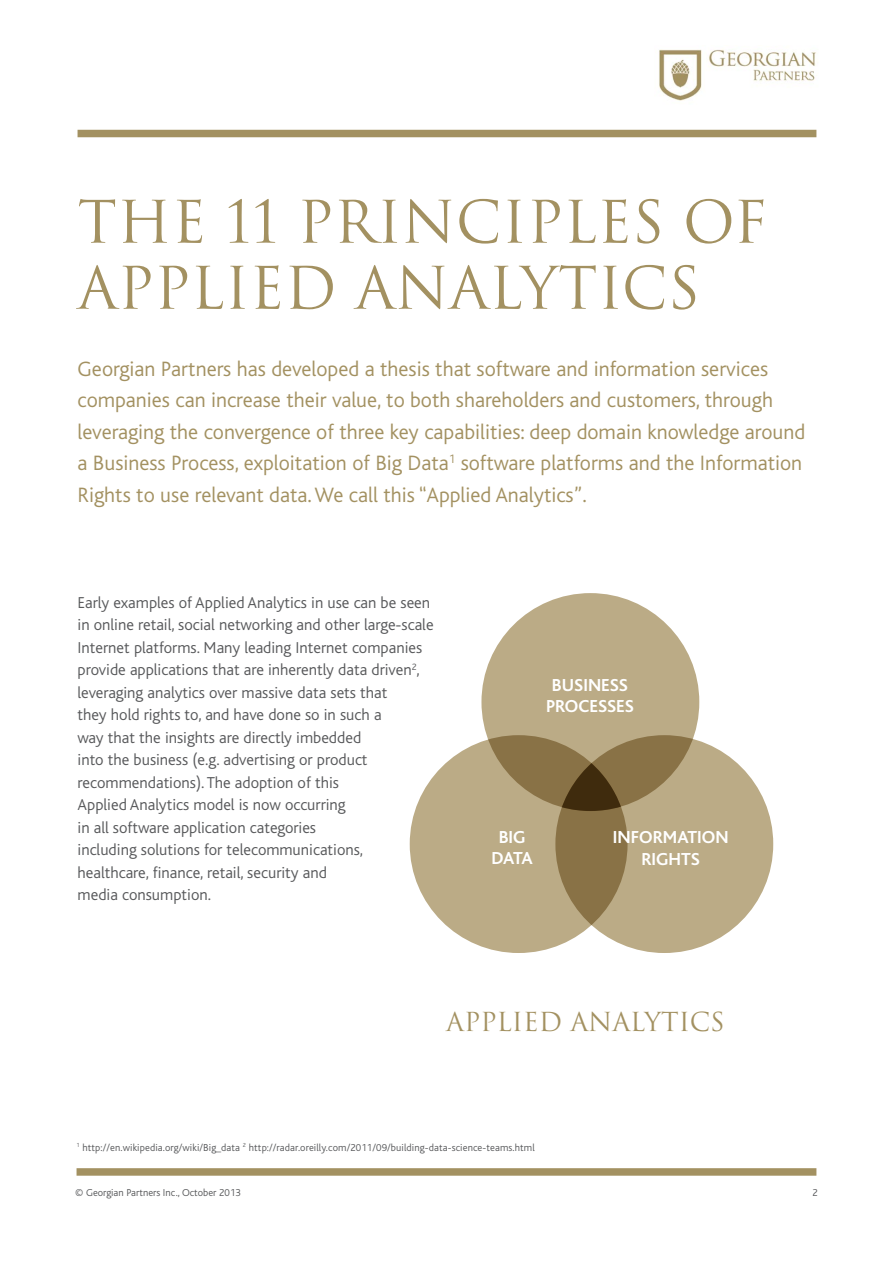
<style>
.page{position:relative;width:893px;height:1263px;background:#fff}
.page>*{position:absolute;margin:0;border:0;box-sizing:border-box;transform-origin:0 0}
.t1{font:57px/66px "Trajan";color:#a39161}
.t2{font:25.5px "Trajan";color:#a39161}
.t3{font:300 21.75px/31.5px "Bliss";color:#a39161}
.t4{font:700 18.15px/21.5px "Bliss";color:#fff;text-align:center}
.t5{font:300 16.5px/22.5px "Bliss";color:#58595b}
.t6{font:300 10.5px "Bliss";letter-spacing:.01em;color:#58595b}
</style>
<div class="page">
<div style="left:77px;top:1168px;width:739px;height:8px;background:#a39161"></div>
<img style="left:659px;top:49px;width:157px;height:52px">
<div style="left:78px;top:130px;width:738px;height:7px;background:#a39161"></div>
<div style="left:481px;top:593px;width:218px;height:218px;background:#bbab86;border-radius:50%"></div>
<div style="left:555px;top:735px;width:218px;height:218px;background:#bbab86;border-radius:50%"></div>
<svg style="left:410px;top:735px;width:218px;height:218px;background:#ac9a73"></svg>
<svg style="left:562px;top:763px;width:59px;height:48px;background:#5d4724"></svg>
<h1 class="t1" style="left:78px;top:189px;width:691px">THE 11 PRINCIPLES OF<br>APPLIED ANALYTICS</h1>
<p class="t3" style="left:78px;top:353px;width:729px">Georgian Partners has developed a thesis that software and information services companies can increase their value, to both shareholders and customers, through leveraging the convergence of three key capabilities: deep domain knowledge around a Business Process, exploitation of Big Data<sup>1</sup> software platforms and the Information Rights to use relevant data. We call this “Applied Analytics”.</p>
<p class="t5" style="left:78px;top:591px;width:358px">Early examples of Applied Analytics in use can be seen in online retail, social networking and other large-scale Internet platforms. Many leading Internet companies provide applications that are inherently data driven<sup>2</sup>, leveraging analytics over massive data sets that<br>they hold rights to, and have done so in such a<br>way that the insights are directly imbedded<br>into the business (e.g. advertising or product recommendations). The adoption of this<br>Applied Analytics model is now occurring<br>in all software application categories<br>including solutions for telecommunications, healthcare, finance, retail, security and<br>media consumption.</p>
<p class="t4" style="left:546px;top:675px;width:89px">BUSINESS<br>PROCESSES</p>
<p class="t4" style="left:491px;top:826px;width:43px">BIG<br>DATA</p>
<p class="t4" style="left:613px;top:827px;width:117px">INFORMATION<br>RIGHTS</p>
<h2 class="t2" style="left:446px;top:1006px;width:280px">APPLIED ANALYTICS</h2>
<p class="t6" style="left:77px;top:1142px;width:460px"><sup>1</sup> http://en.wikipedia.org/wiki/Big_data <sup>2</sup> http://radar.oreilly.com/2011/09/building-data-science-teams.html</p>
<p class="t6" style="left:75px;top:1186px;width:167px">© Georgian Partners Inc., October 2013</p>
<p class="t6" style="left:812px;top:1186px;width:7px">2</p>
</div>
